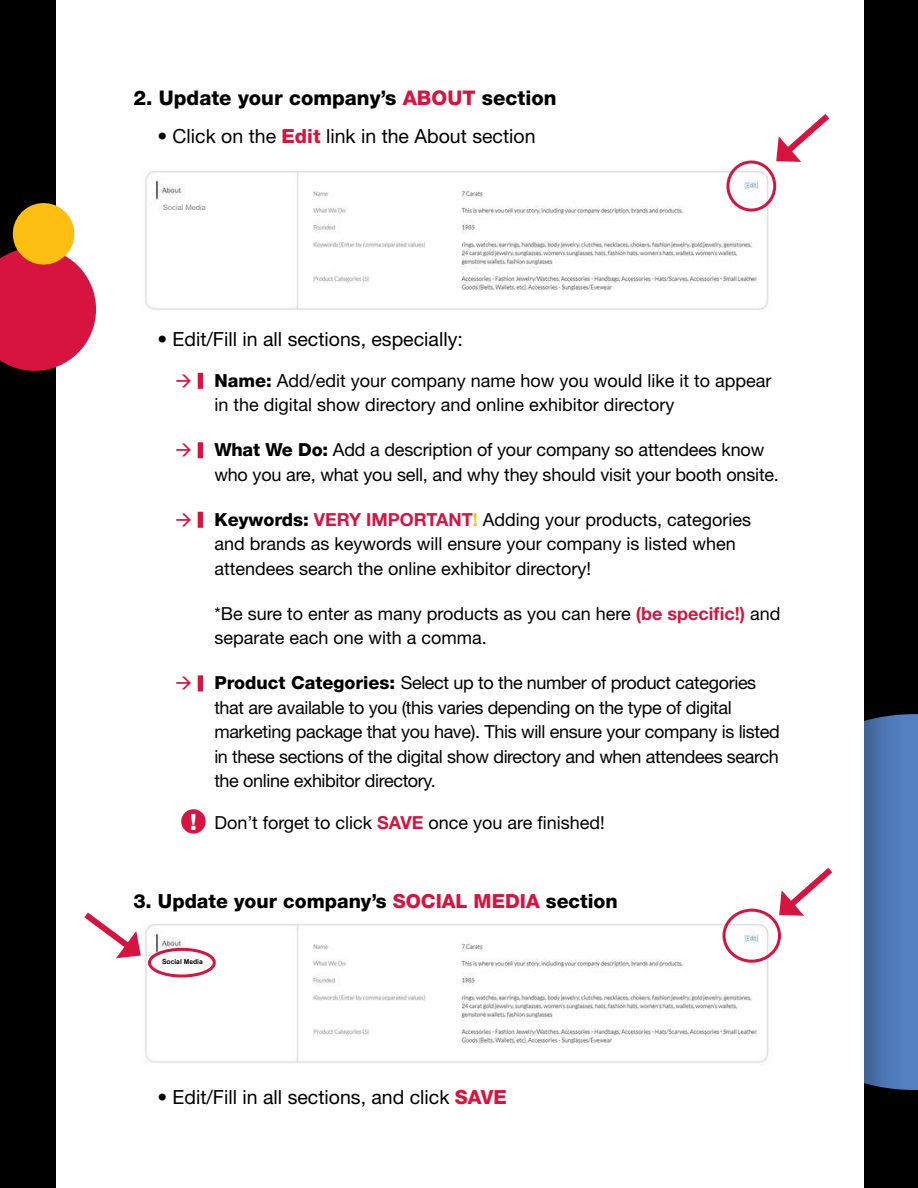
<style>
.page{position:relative;width:918px;height:1188px;background:#000}
.page>*{position:absolute;margin:0;border:0;box-sizing:border-box;transform-origin:0 0}
.t1{font:800 22.5px "Helvetica Neue LT Std";color:#fff}
.t2{font:800 20.25px "Helvetica Neue LT Std";color:#000}
.t3{font:19.5px "Helvetica Neue LT Std";color:#000}
.t4{font:800 19.5px "Helvetica Neue LT Std";color:#000}
.t5{font:18px/24.6px "Helvetica Neue LT Std";letter-spacing:-.01em;color:#000}
.t6{font:7.35px "Helvetica Neue LT Std";color:#808285}
.t7{font:700 6.75px "Arial";color:#000}
.s1{color:#d7143f}
.s2{font-weight:700}
.s3{font-weight:800;color:#d7143f}
.s4{font-weight:800}
.s5{font-weight:700;color:#d7143f}
.s6{font-weight:700;color:#febe12}
</style>
<div class="page">
<div style="left:904px;top:714px;width:14px;height:376px;background:#5380c1"></div>
<div style="left:36px;top:0;width:868px;height:1188px;background:#000;opacity:.31"></div>
<div style="left:56px;top:0;width:808px;height:1188px;background:#fff"></div>
<img style="left:145px;top:163px;width:632px;height:147px">
<img style="left:145px;top:917px;width:635px;height:146px">
<div style="left:723px;top:909px;width:58px;height:54px;border:3px solid #d7143f;border-radius:50%"></div>
<div style="left:726px;top:161px;width:50px;height:51px;border:3px solid #d7143f;border-radius:50%"></div>
<svg style="left:776px;top:114px;width:54px;height:48px"></svg>
<svg style="left:779px;top:868px;width:54px;height:48px"></svg>
<svg style="left:84px;top:912px;width:57px;height:46px"></svg>
<div style="left:198px;top:373px;width:5px;height:16px;background:#d7143f"></div>
<div style="left:198px;top:442px;width:5px;height:16px;background:#d7143f"></div>
<div style="left:198px;top:512px;width:5px;height:16px;background:#d7143f"></div>
<div style="left:198px;top:675px;width:5px;height:16px;background:#d7143f"></div>
<div style="left:181px;top:809px;width:25px;height:25px;background:#d7143f;border-radius:50%"></div>
<div style="left:162px;top:959px;width:55px;height:7px;background:#fff"></div>
<div style="left:148px;top:948px;width:68px;height:29px;border:3px solid #d7143f;border-radius:50%"></div>
<div style="left:162px;top:201px;width:53px;height:15px;background:#fff"></div>
<svg style="left:0;top:199px;width:97px;height:179px"></svg>
<p class="t2" style="left:133px;top:86px;width:425px">2. Update your company’s <span class="s1">ABOUT</span> section</p>
<p class="t3" style="left:157px;top:124px;width:380px"><span class="s2">•</span> Click on the <span class="s3">Edit</span> link in the About section</p>
<p class="t6" style="left:163px;top:203px;width:44px">Social Media</p>
<p class="t3" style="left:157px;top:328px;width:307px"><span class="s2">•</span> Edit/Fill in all sections, especially:</p>
<p class="t5" style="left:214px;top:368px;width:559px"><span class="s4">Name:</span> Add/edit your company name how you would like it to appear in the digital show directory and online exhibitor directory</p>
<p class="t5" style="left:214px;top:437px;width:566px"><span class="s4">What We Do:</span> Add a description of your company so attendees know who you are, what you sell, and why they should visit your booth onsite.</p>
<p class="t5" style="left:214px;top:507px;width:538px"><span class="s4">Keywords:</span> <span class="s5">VERY IMPORTANT</span><span class="s6">!</span> Adding your products, categories and brands as keywords will ensure your company is listed when attendees search the online exhibitor directory!</p>
<p class="t5" style="left:214px;top:601px;width:568px">*Be sure to enter as many products as you can here <span class="s5">(be specific!)</span> and separate each one with a comma.</p>
<p class="t5" style="left:214px;top:670px;width:567px"><span class="s4">Product Categories:</span> Select up to the number of product categories that are available to you (this varies depending on the type of digital marketing package that you have). This will ensure your company is listed in these sections of the digital show directory and when attendees search the online exhibitor directory.</p>
<p class="t5" style="left:214px;top:810px;width:392px">Don’t forget to click <span class="s5">SAVE</span> once you are finished!</p>
<p class="t1" style="left:190px;top:809px;width:8px">!</p>
<p class="t4" style="left:133px;top:889px;width:486px">3. Update your company’s <span class="s1">SOCIAL MEDIA</span> section</p>
<p class="t7" style="left:162px;top:957px;width:42px">Social Media</p>
<p class="t3" style="left:157px;top:1085px;width:351px"><span class="s2">•</span> Edit/Fill in all sections, and click <span class="s3">SAVE</span></p>
</div>
